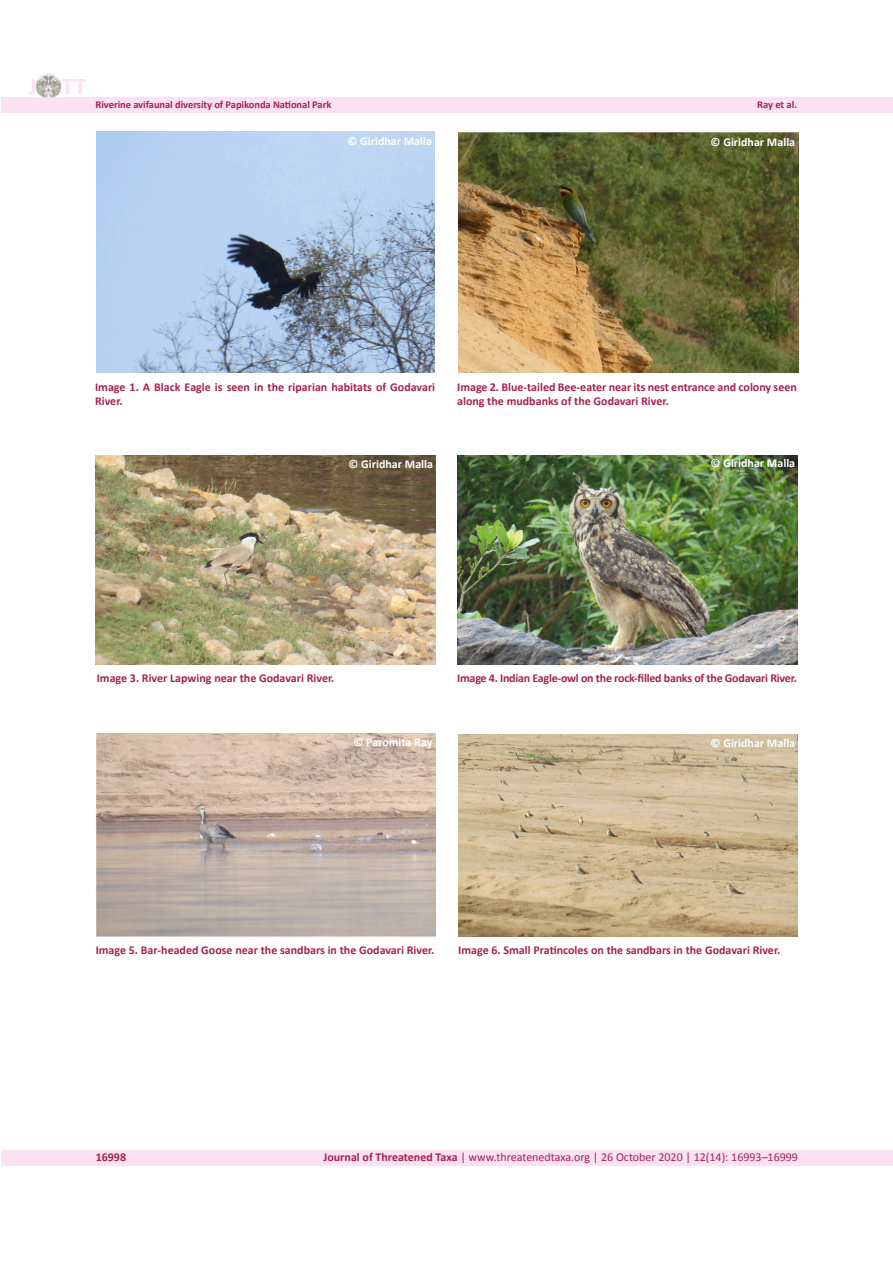
<style>
.page{position:relative;width:893px;height:1263px;background:#fff}
.page>*{position:absolute;margin:0;border:0;box-sizing:border-box;transform-origin:0 0}
.t1{font:700 24px "Calibri";color:#fbe1f4}
.t2{font:700 12px/14.4px "Calibri";color:#a5234c}
.t3{font:700 12px "Calibri";color:#fff}
.t4{font:12px "Calibri 2";color:#a5234c}
.t5{font:700 12px "Calibri";letter-spacing:-.02em;color:#a5234c}
.t6{font:700 10.5px "Calibri";letter-spacing:-.005em;color:#a5234c}
.t7{font:10.5px "Calibri Bold 2";letter-spacing:-.005em;color:#a5234c}
.s1{font-family:"Calibri Bold 2"}
</style>
<div class="page">
<div style="left:1px;top:97px;width:891px;height:15px;background:#fbe1f4"></div>
<div style="left:1px;top:1150px;width:892px;height:16px;background:#fbe1f4"></div>
<img style="left:36px;top:73px;width:25px;height:25px">
<img style="left:96px;top:455px;width:340px;height:210px">
<img style="left:458px;top:455px;width:340px;height:210px">
<img style="left:96px;top:734px;width:340px;height:203px">
<img style="left:458px;top:735px;width:340px;height:201px">
<img style="left:96px;top:132px;width:339px;height:241px">
<img style="left:458px;top:133px;width:340px;height:240px">
<h1 class="t1" style="left:29px;top:70px;width:59px">J TT</h1>
<p class="t6" style="left:96px;top:98px;width:237px">Riverine avifaunal diversity of Papikonda National Park</p>
<p class="t7" style="left:757px;top:98px;width:42px">Ray et al.</p>
<p class="t3" style="left:347px;top:133px;width:86px">© Giridhar Malla</p>
<p class="t3" style="left:711px;top:134px;width:86px">© Giridhar Malla</p>
<p class="t2" style="left:95px;top:380px;width:342px">Image 1. A Black Eagle is seen in the riparian habitats of Godavari<br>River.</p>
<p class="t2" style="left:457px;top:380px;width:341px">Image 2. Blue-tailed Bee-eater near its nest entrance and colony seen along the mudbanks of the Godavari River.</p>
<p class="t3" style="left:349px;top:457px;width:86px">© Giridhar Malla</p>
<p class="t3" style="left:711px;top:456px;width:86px">© Giridhar Malla</p>
<p class="t2" style="left:97px;top:671px;width:239px">Image 3. River Lapwing near the Godavari River.</p>
<p class="t5" style="left:457px;top:670px;width:341px">Image 4. Indian Eagle-owl on the rock-filled banks of the Godavari River.</p>
<p class="t3" style="left:353px;top:734px;width:80px">© Paromita Ray</p>
<p class="t3" style="left:711px;top:736px;width:86px">© Giridhar Malla</p>
<p class="t2" style="left:96px;top:943px;width:340px">Image 5. Bar-headed Goose near the sandbars in the Godavari River.</p>
<p class="t2" style="left:458px;top:943px;width:324px">Image 6. Small Pratincoles on the sandbars in the Godavari River.</p>
<p class="t2" style="left:96px;top:1149px;width:32px">16998</p>
<p class="t4" style="left:323px;top:1150px;width:476px"><span class="s1">Journal of Threatened Taxa</span> | www.threatenedtaxa.org | 26 October 2020 | 12(14): 16993–16999</p>
</div>
